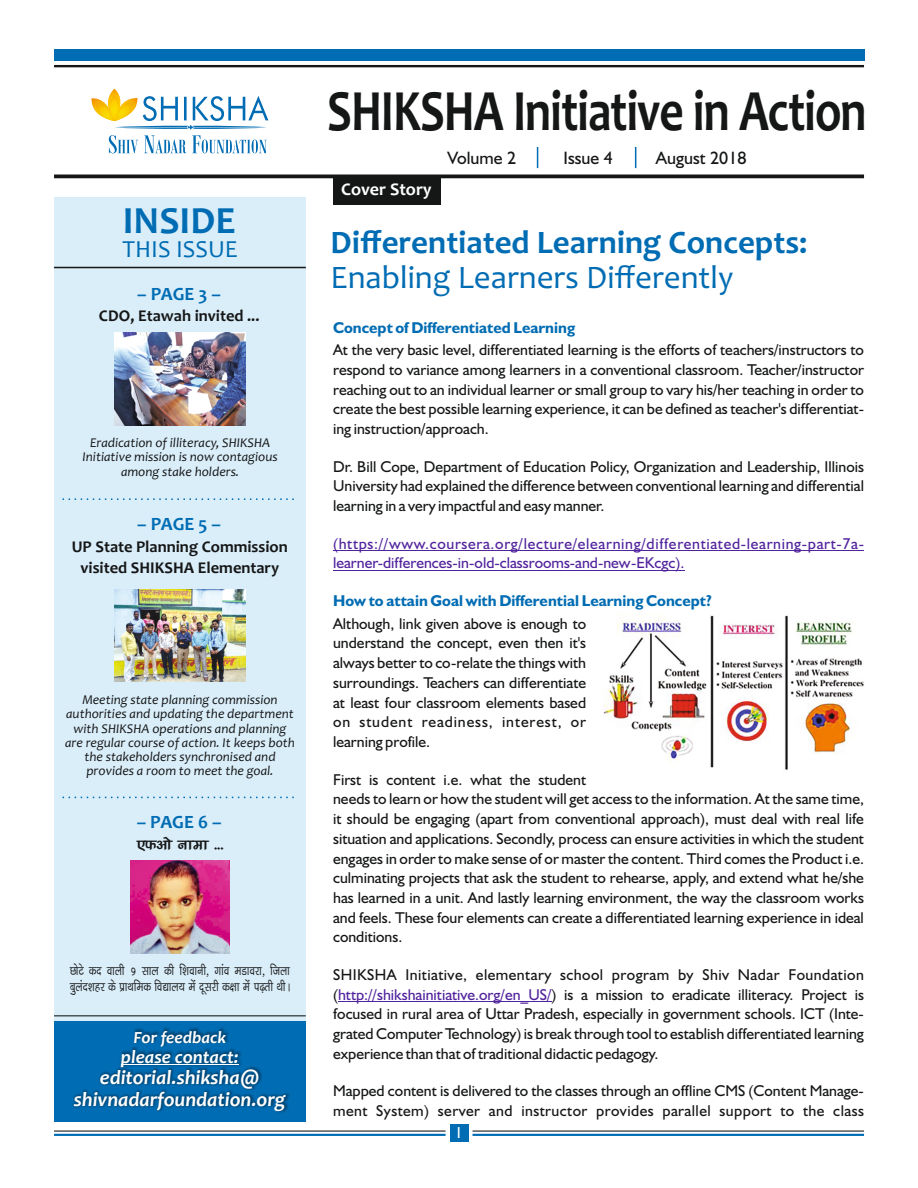
<style>
.page{position:relative;width:918px;height:1188px;background:#fff}
.page>*{position:absolute;margin:0;border:0;box-sizing:border-box;transform-origin:0 0}
.t1{font:700 58.95px "Candara";letter-spacing:-.02em;color:#151616;scale:.8 1}
.t2{font:700 38.7px "Candara";color:#006cb3}
.t3{font:700 33px "Candara";color:#006cb3}
.t4{font:33px "Candara";color:#006cb3}
.t5{font:24.75px "Candara";color:#006cb3}
.t6{font:italic 700 20.25px/21.8px "Candara";color:#fff;text-align:center}
.t7{font:700 18.9px "Candara";color:#006cb3}
.t8{font:italic 700 18.75px "Candara";color:#fff}
.t9{font:18.3px "Kruti Dev 240";color:#151616}
.t10{font:18px "Humanist 521 BT";color:#151616}
.t11{font:700 18px "Candara";color:#fff}
.t12{font:italic 700 17.25px "Candara";color:#fff}
.t13{font:700 16.5px/20.1px "Candara";color:#151616;text-align:center}
.t14{font:16.05px "Humanist 521 BT";color:#fff}
.t15{font:15.75px/19.8px "Humanist 521 BT";color:#151616;text-align:justify}
.t16{font:15.75px/19.8px "Humanist 521 BT";letter-spacing:.04em;color:#51239d}
.t17{font:15.75px/16.2px "Kruti Dev 040 Condensed";color:#151616}
.t18{font:700 15.75px "Humanist 521 BT";color:#006cb3}
.t19{font:italic 13.5px/14.2px "Candara";color:#151616;text-align:center}
.s1{color:#51239d}
</style>
<div class="page">
<img style="left:91px;top:98px;width:13px;height:14px">
<img style="left:96px;top:103px;width:8px;height:15px">
<img style="left:104px;top:89px;width:15px;height:31px">
<img style="left:107px;top:95px;width:13px;height:24px">
<img style="left:108px;top:99px;width:1px;height:21px">
<svg style="left:109px;top:96px;width:159px;height:57px"></svg>
<div style="left:54px;top:197px;width:252px;height:924px;background:#daeefa"></div>
<div style="left:54px;top:49px;width:810px;height:11px;background:#006cb3"></div>
<svg style="left:537px;top:147px;width:1px;height:21px"></svg>
<svg style="left:635px;top:147px;width:1px;height:21px"></svg>
<hr style="left:54px;top:175px;width:810px;height:3px;background:#151616">
<hr style="left:54px;top:65px;width:810px;height:2px;background:#151616">
<hr style="left:54px;top:1134px;width:392px;height:2px;background:#006cb3">
<hr style="left:54px;top:1131px;width:392px;height:1px;background:#151616">
<hr style="left:54px;top:267px;width:252px;height:1px;background:#151616">
<hr style="left:54px;top:1015px;width:252px;height:1px;background:#151616">
<div style="left:54px;top:1021px;width:252px;height:100px;background:#006cb3"></div>
<div style="left:70px;top:1027px;width:220px;height:88px;background:#151616;opacity:.49"></div>
<hr style="left:121px;top:1064px;width:118px;height:1px;background:#fff">
<div style="left:450px;top:1124px;width:18px;height:18px;background:#006cb3"></div>
<hr style="left:473px;top:1134px;width:391px;height:2px;background:#006cb3">
<hr style="left:473px;top:1131px;width:391px;height:1px;background:#151616">
<hr style="left:333px;top:550px;width:531px;height:1px;background:#51239d">
<hr style="left:333px;top:570px;width:351px;height:1px;background:#51239d">
<hr style="left:338px;top:1001px;width:214px;height:1px;background:#51239d">
<div style="left:333px;top:178px;width:108px;height:26px;background:#151616"></div>
<img style="left:603px;top:614px;width:261px;height:156px">
<img style="left:115px;top:332px;width:130px;height:93px">
<img style="left:115px;top:589px;width:130px;height:93px">
<svg style="left:63px;top:498px;width:231px;height:2px"></svg>
<svg style="left:63px;top:797px;width:231px;height:1px"></svg>
<img style="left:131px;top:860px;width:98px;height:93px">
<h2 class="t2" style="left:123px;top:205px;width:115px">INSIDE</h2>
<h3 class="t5" style="left:123px;top:239px;width:117px">THIS ISSUE</h3>
<p class="t7" style="left:137px;top:286px;width:85px">– PAGE 3 –</p>
<p class="t13" style="left:99px;top:308px;width:162px">CDO, Etawah invited ...</p>
<p class="t19" style="left:83px;top:437px;width:197px">Eradication of illiteracy, SHIKSHA<br>Initiative mission is now contagious among stake holders.</p>
<p class="t7" style="left:137px;top:517px;width:85px">– PAGE 5 –</p>
<p class="t13" style="left:72px;top:539px;width:218px">UP State Planning Commission visited SHIKSHA Elementary</p>
<p class="t19" style="left:65px;top:694px;width:231px">Meeting state planning commission authorities and updating the department with SHIKSHA operations and planning are regular course of action. It keeps both the stakeholders synchronised and provides a room to meet the goal.</p>
<p class="t7" style="left:137px;top:814px;width:86px">– PAGE 6 –</p>
<p class="t9" style="left:137px;top:835px;width:88px">,Qvks ukek ---</p>
<p class="t17" style="left:70px;top:962px;width:221px">NksVs dn okyh 9 lky dh f’kokuh] xkao eMkojk] ftyk cqyan’kgj ds izkFkfed fo|ky; esa nwljh d{kk esa i&lt;+rh FkhA</p>
<p class="t12" style="left:134px;top:1031px;width:94px">For feedback</p>
<p class="t8" style="left:121px;top:1049px;width:119px">please contact:</p>
<p class="t6" style="left:74px;top:1069px;width:213px">editorial.shiksha@ shivnadarfoundation.org</p>
<h1 class="t1" style="left:327px;top:87px;width:676px">SHIKSHA Initiative in Action</h1>
<p class="t11" style="left:341px;top:182px;width:92px">Cover Story</p>
<p class="t10" style="left:447px;top:150px;width:70px">Volume 2</p>
<p class="t10" style="left:564px;top:150px;width:51px">Issue 4</p>
<p class="t10" style="left:656px;top:150px;width:92px">August 2018</p>
<h3 class="t3" style="left:331px;top:229px;width:479px">Differentiated Learning Concepts:</h3>
<h3 class="t4" style="left:331px;top:264px;width:404px">Enabling Learners Differently</h3>
<p class="t18" style="left:333px;top:321px;width:244px">Concept of Differentiated Learning</p>
<p class="t15" style="left:333px;top:341px;width:532px">At the very basic level, differentiated learning is the efforts of teachers/instructors to respond to variance among learners in a conventional classroom. Teacher/instructor reaching out to an individual learner or small group to vary his/her teaching in order to create the best possible learning experience, it can be defined as teacher's differentiat&shy;ing instruction/approach.</p>
<p class="t15" style="left:333px;top:458px;width:532px">Dr. Bill Cope, Department of Education Policy, Organization and Leadership, Illinois University had explained the difference between conventional learning and differential learning in a very impactful and easy manner.</p>
<p class="t16" style="left:333px;top:535px;width:532px">(https://www.coursera.org/lecture/elearning/differentiated-learning-part-7a&shy;learner-differences-in-old-classrooms-and-new-EKcgc).</p>
<p class="t18" style="left:333px;top:594px;width:381px">How to attain Goal with Differential Learning Concept?</p>
<p class="t15" style="left:333px;top:615px;width:255px">Although, link given above is enough to understand the concept, even then it's always better to co-relate the things with surroundings. Teachers can differentiate at least four classroom elements based on student readiness, interest, or learning profile.</p>
<p class="t15" style="left:333px;top:771px;width:532px;text-align:left">First is content i.e. what the student<br>needs to learn or how the student will get access to the information. At the same time, it should be engaging (apart from conventional approach), must deal with real life situation and applications. Secondly, process can ensure activities in which the student engages in order to make sense of or master the content. Third comes the Product i.e. culminating projects that ask the student to rehearse, apply, and extend what he/she has learned in a unit. And lastly learning environment, the way the classroom works and feels. These four elements can create a differentiated learning experience in ideal conditions.</p>
<p class="t15" style="left:333px;top:966px;width:532px">SHIKSHA Initiative, elementary school program by Shiv Nadar Foundation (<span class="s1">http://shikshainitiative.org/en_US/</span>) is a mission to eradicate illiteracy. Project is focused in rural area of Uttar Pradesh, especially in government schools. ICT (Inte&shy;grated Computer Technology) is break through tool to establish differentiated learning experience than that of traditional didactic pedagogy.</p>
<p class="t15" style="left:333px;top:1082px;width:532px">Mapped content is delivered to the classes through an offline CMS (Content Manage&shy;ment System) server and instructor provides parallel support to the class</p>
<p class="t14" style="left:455px;top:1126px;width:10px">1</p>
</div>
